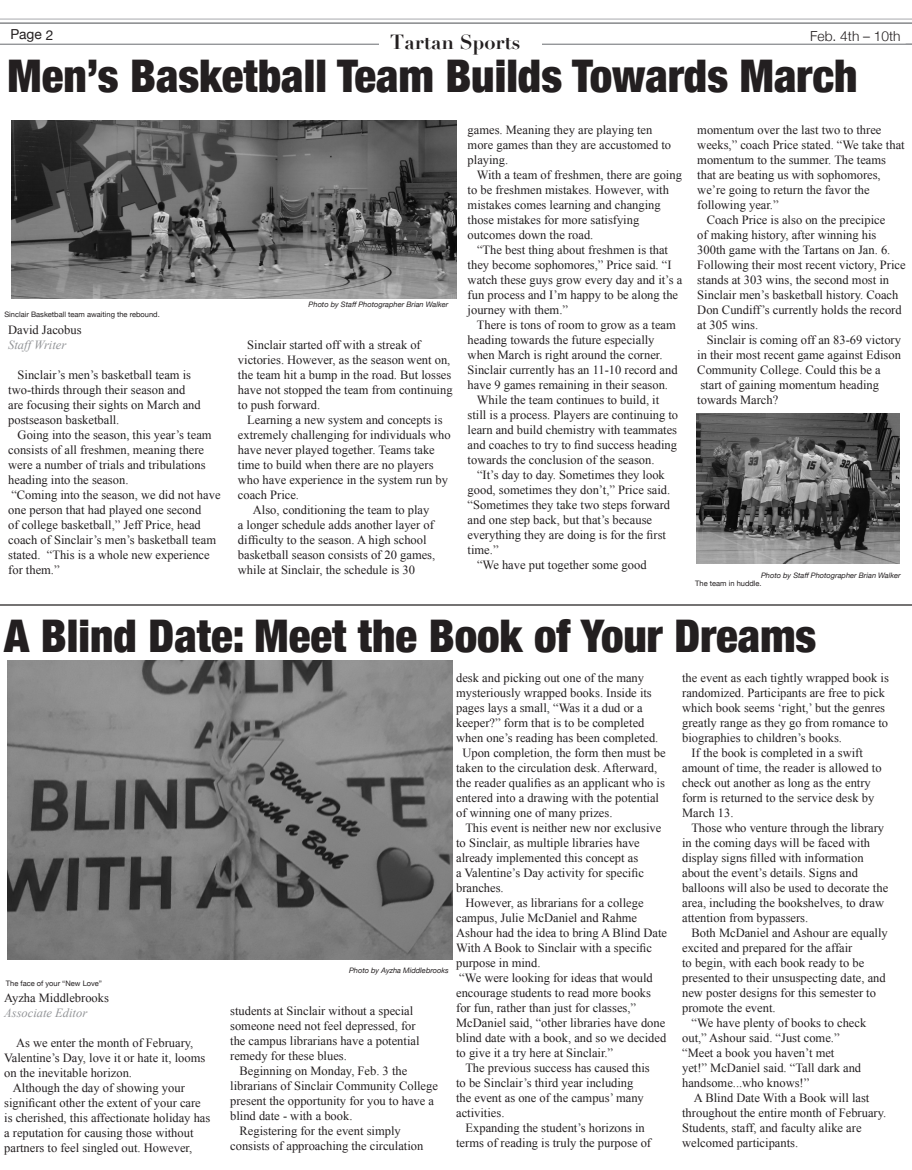
<style>
.page{position:relative;width:912px;height:1170px;background:#fff}
.page>*{position:absolute;margin:0;border:0;box-sizing:border-box;transform-origin:0 0}
.t1{font:900 condensed 45px "Helvetica Neue";color:#231f20}
.t2{font:700 20px "Didot";color:#231f20}
.t3{font:300 13.75px "Helvetica Neue";color:#231f20}
.t4{font:13.75px "Helvetica Neue";color:#231f20}
.t5{font:12.5px/15px "Times New Roman";color:#231f20}
.t6{font:italic 12.5px "Times New Roman";color:#939598}
.t7{font:italic 7.5px "Helvetica Neue";color:#231f20}
.t8{font:7.5px "Helvetica Neue";color:#231f20}
</style>
<div class="page">
<hr style="left:0;top:22px;width:911px;height:2px;background:#8a8c8f">
<hr style="left:0;top:19px;width:911px;height:1px;background:#a8a9ad">
<hr style="left:0;top:44px;width:540px;height:1px;background:#95979a">
<hr style="left:537px;top:44px;width:374px;height:1px;background:#95979a">
<div style="left:391px;top:30px;width:151px;height:27px;background:#fff"></div>
<div style="left:380px;top:29px;width:150px;height:27px;background:#fff"></div>
<hr style="left:0;top:604px;width:911px;height:2px;background:#231f20">
<img style="left:12px;top:121px;width:444px;height:178px">
<img style="left:696px;top:414px;width:203px;height:150px">
<img style="left:8px;top:660px;width:444px;height:300px">
<p class="t4" style="left:10px;top:24px;width:44px">Page 2</p>
<p class="t3" style="left:810px;top:25px;width:92px">Feb. 4th – 10th</p>
<p class="t2" style="left:390px;top:29px;width:132px">Tartan Sports</p>
<p class="t2" style="left:407px;top:30px;width:119px">Tartan News</p>
<p class="t1" style="left:8px;top:39px;width:851px">Men’s Basketball Team Builds Towards March</p>
<p class="t8" style="left:4px;top:309px;width:157px">Sinclair Basketball team awaiting the rebound.</p>
<p class="t5" style="left:8px;top:322px;width:75px">David Jacobus</p>
<p class="t6" style="left:8px;top:336px;width:59px">Staff Writer</p>
<p class="t5" style="left:8px;top:367px;width:194px;text-indent:9px">Sinclair’s men’s basketball team is two-thirds through their season and are focusing their sights on March and postseason basketball.</p>
<p class="t5" style="left:8px;top:427px;width:205px;text-indent:9px">Going into the season, this year’s team consists of all freshmen, meaning there were a number of trials and tribulations heading into the season.</p>
<p class="t5" style="left:8px;top:487px;width:214px">“Coming into the season, we did not have one person that had played one second<br>of college basketball,” Jeff Price, head coach of Sinclair’s men’s basketball team stated. “This is a whole new experience for them.”</p>
<p class="t7" style="left:308px;top:299px;width:141px">Photo by Staff Photographer Brian Walker</p>
<p class="t5" style="left:238px;top:337px;width:216px;text-indent:9px">Sinclair started off with a streak of victories. However, as the season went on, the team hit a bump in the road. But losses have not stopped the team from continuing to push forward.</p>
<p class="t5" style="left:238px;top:412px;width:214px;text-indent:9px">Learning a new system and concepts is extremely challenging for individuals who have never played together. Teams take time to build when there are no players who have experience in the system run by coach Price.</p>
<p class="t5" style="left:238px;top:502px;width:199px;text-indent:15px">Also, conditioning the team to play a longer schedule adds another layer of difficulty to the season. A high school basketball season consists of 20 games, while at Sinclair, the schedule is 30</p>
<p class="t5" style="left:467px;top:122px;width:205px">games. Meaning they are playing ten more games than they are accustomed to playing.</p>
<p class="t5" style="left:467px;top:167px;width:216px;text-indent:9px">With a team of freshmen, there are going to be freshmen mistakes. However, with mistakes comes learning and changing those mistakes for more satisfying outcomes down the road.</p>
<p class="t5" style="left:467px;top:242px;width:216px;text-indent:9px">“The best thing about freshmen is that they become sophomores,” Price said. “I watch these guys grow every day and it’s a fun process and I’m happy to be along the journey with them.”</p>
<p class="t5" style="left:476px;top:317px;width:200px">There is tons of room to grow as a team</p>
<p class="t5" style="left:467px;top:332px;width:188px">heading towards the future especially</p>
<p class="t5" style="left:467px;top:347px;width:196px">when March is right around the corner.</p>
<p class="t5" style="left:467px;top:362px;width:211px">Sinclair currently has an 11-10 record and</p>
<p class="t5" style="left:467px;top:377px;width:202px">have 9 games remaining in their season.</p>
<p class="t5" style="left:476px;top:392px;width:184px">While the team continues to build, it</p>
<p class="t5" style="left:467px;top:407px;width:212px">still is a process. Players are continuing to</p>
<p class="t5" style="left:467px;top:422px;width:211px">learn and build chemistry with teammates</p>
<p class="t5" style="left:467px;top:437px;width:211px">and coaches to try to find success heading</p>
<p class="t5" style="left:467px;top:452px;width:188px">towards the conclusion of the season.</p>
<p class="t5" style="left:467px;top:467px;width:204px;text-indent:9px">“It’s day to day. Sometimes they look good, sometimes they don’t,” Price said. “Sometimes they take two steps forward and one step back, but that’s because everything they are doing is for the first time.”</p>
<p class="t5" style="left:477px;top:557px;width:171px">“We have put together some good</p>
<p class="t5" style="left:697px;top:122px;width:209px">momentum over the last two to three weeks,” coach Price stated. “We take that momentum to the summer. The teams that are beating us with sophomores, we’re going to return the favor the following year.”</p>
<p class="t5" style="left:697px;top:212px;width:210px;text-indent:9px">Coach Price is also on the precipice<br>of making history, after winning his 300th game with the Tartans on Jan. 6.<br>Following their most recent victory, Price stands at 303 wins, the second most in Sinclair men’s basketball history. Coach Don Cundiff’s currently holds the record at 305 wins.</p>
<p class="t5" style="left:697px;top:332px;width:205px;text-indent:9px">Sinclair is coming off an 83-69 victory in their most recent game against Edison<br>Community College. Could this be a start of gaining momentum heading towards March?</p>
<p class="t7" style="left:760px;top:570px;width:141px">Photo by Staff Photographer Brian Walker</p>
<p class="t8" style="left:695px;top:578px;width:68px">The team in huddle.</p>
<p class="t1" style="left:4px;top:599px;width:813px">A Blind Date: Meet the Book of Your Dreams</p>
<p class="t8" style="left:6px;top:978px;width:98px">The face of your “New Love”</p>
<p class="t5" style="left:4px;top:991px;width:106px">Ayzha Middlebrooks</p>
<p class="t6" style="left:4px;top:1005px;width:84px">Associate Editor</p>
<p class="t5" style="left:4px;top:1036px;width:202px;text-indent:12px">As we enter the month of February,<br>Valentine’s Day, love it or hate it, looms on the inevitable horizon.</p>
<p class="t5" style="left:4px;top:1081px;width:207px;text-indent:9px">Although the day of showing your significant other the extent of your care is cherished, this affectionate holiday has a reputation for causing those without partners to feel singled out. However,</p>
<p class="t5" style="left:456px;top:671px;width:204px">desk and picking out one of the many mysteriously wrapped books. Inside its pages lays a small, “Was it a dud or a keeper?” form that is to be completed when one’s reading has been completed.</p>
<p class="t5" style="left:456px;top:746px;width:211px;text-indent:6px">Upon completion, the form then must be taken to the circulation desk. Afterward, the reader qualifies as an applicant who is entered into a drawing with the potential of winning one of many prizes.</p>
<p class="t5" style="left:456px;top:821px;width:206px;text-indent:9px">This event is neither new nor exclusive to Sinclair, as multiple libraries have already implemented this concept as<br>a Valentine’s Day activity for specific branches.</p>
<p class="t5" style="left:456px;top:896px;width:212px;text-indent:9px">However, as librarians for a college campus, Julie McDaniel and Rahme<br>Ashour had the idea to bring A Blind Date<br>With A Book to Sinclair with a specific purpose in mind.</p>
<p class="t5" style="left:456px;top:971px;width:212px">“We were looking for ideas that would encourage students to read more books for fun, rather than just for classes,” McDaniel said, “other libraries have done blind date with a book, and so we decided to give it a try here at Sinclair.”</p>
<p class="t5" style="left:456px;top:1061px;width:195px;text-indent:9px">The previous success has caused this to be Sinclair’s third year including the event as one of the campus’ many activities.</p>
<p class="t5" style="left:456px;top:1121px;width:196px;text-align:center">Expanding the student’s horizons in terms of reading is truly the purpose of</p>
<p class="t7" style="left:349px;top:965px;width:101px">Photo by Ayzha Middlebrooks</p>
<p class="t5" style="left:230px;top:1003px;width:191px">students at Sinclair without a special someone need not feel depressed, for the campus librarians have a potential remedy for these blues.</p>
<p class="t5" style="left:230px;top:1063px;width:209px;text-indent:9px">Beginning on Monday, Feb. 3 the librarians of Sinclair Community College present the opportunity for you to have a blind date - with a book.</p>
<p class="t5" style="left:230px;top:1123px;width:195px;text-indent:9px">Registering for the event simply consists of approaching the circulation</p>
<p class="t5" style="left:682px;top:671px;width:208px">the event as each tightly wrapped book is randomized. Participants are free to pick which book seems ‘right,’ but the genres greatly range as they go from romance to biographies to children’s books.</p>
<p class="t5" style="left:682px;top:746px;width:201px;text-indent:9px">If the book is completed in a swift amount of time, the reader is allowed to check out another as long as the entry form is returned to the service desk by<br>March 13.</p>
<p class="t5" style="left:682px;top:821px;width:207px;text-indent:9px">Those who venture through the library in the coming days will be faced with display signs filled with information about the event’s details. Signs and balloons will also be used to decorate the area, including the bookshelves, to draw attention from bypassers.</p>
<p class="t5" style="left:682px;top:926px;width:207px;text-indent:9px">Both McDaniel and Ashour are equally excited and prepared for the affair<br>to begin, with each book ready to be presented to their unsuspecting date, and new poster designs for this semester to promote the event.</p>
<p class="t5" style="left:682px;top:1016px;width:186px;text-indent:9px">“We have plenty of books to check out,” Ashour said. “Just come.”</p>
<p class="t5" style="left:682px;top:1046px;width:180px">“Meet a book you haven’t met yet!” McDaniel said. “Tall dark and handsome...who knows!”</p>
<p class="t5" style="left:682px;top:1091px;width:206px;text-indent:12px">A Blind Date With a Book will last throughout the entire month of February.<br>Students, staff, and faculty alike are welcomed participants.</p>
</div>
